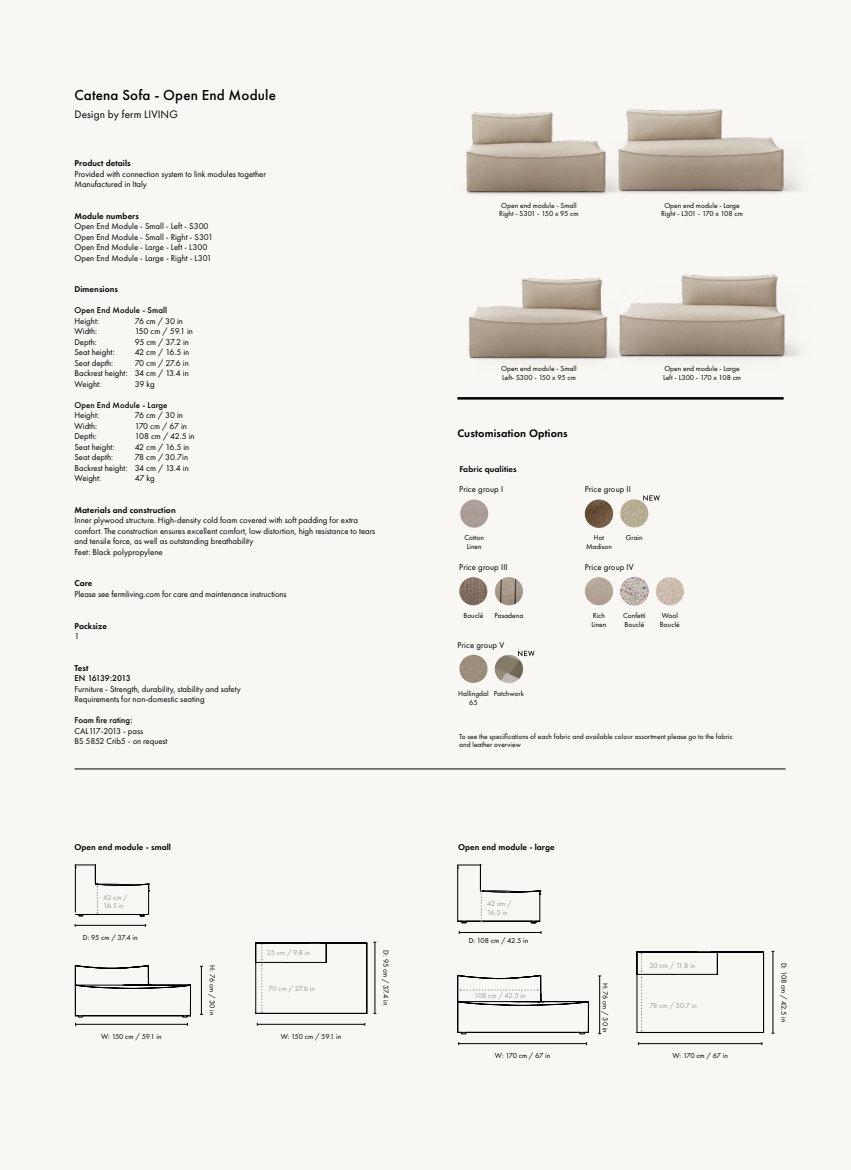
<style>
.page{position:relative;width:851px;height:1170px;background:#fff}
.page>*{position:absolute;margin:0;border:0;box-sizing:border-box;transform-origin:0 0}
.t1{font:500 15px "Futura PT";letter-spacing:.01em;color:#000}
.t2{font:600 11.25px "Futura PT";letter-spacing:.01em;color:#000}
.t3{font:11.25px "Futura PT";letter-spacing:.01em;color:#000}
.t4{font:8.75px/10.5px "Futura PT";color:#000}
.t5{font:600 8.75px "Futura PT";letter-spacing:.01em;color:#000}
.t6{font:500 8.75px "Futura PT";letter-spacing:.01em;color:#000}
.t7{font:500 8.75px "Futura PT";letter-spacing:-.085em;color:#000}
.t8{font:7.5px/8.8px "Futura PT";color:#000}
.t9{font:7.5px/8.8px "Futura PT";color:#9d9d9c}
</style>
<div class="page">
<div style="left:0;top:0;width:850px;height:1169px;background:#f9f7f4"></div>
<img style="left:466px;top:111px;width:122px;height:84px">
<img style="left:468px;top:278px;width:126px;height:82px">
<img style="left:588px;top:108px;width:213px;height:87px">
<img style="left:594px;top:274px;width:207px;height:86px">
<hr style="left:374px;top:942px;width:1px;height:71px;background:#000">
<hr style="left:75px;top:924px;width:70px;height:1px;background:#000">
<hr style="left:201px;top:966px;width:1px;height:48px;background:#000">
<hr style="left:257px;top:1023px;width:108px;height:1px;background:#000">
<svg style="left:75px;top:965px;width:116px;height:60px"></svg>
<svg style="left:255px;top:942px;width:112px;height:71px"></svg>
<svg style="left:75px;top:864px;width:74px;height:52px"></svg>
<hr style="left:458px;top:1043px;width:128px;height:1px;background:#000">
<hr style="left:459px;top:932px;width:82px;height:1px;background:#000">
<hr style="left:638px;top:1043px;width:123px;height:1px;background:#000">
<hr style="left:772px;top:951px;width:1px;height:82px;background:#000">
<hr style="left:599px;top:975px;width:1px;height:58px;background:#000">
<svg style="left:457px;top:975px;width:132px;height:59px"></svg>
<svg style="left:636px;top:951px;width:128px;height:82px"></svg>
<svg style="left:457px;top:864px;width:83px;height:59px"></svg>
<hr style="left:457px;top:397px;width:326px;height:2px;background:#000">
<img style="left:495px;top:577px;width:28px;height:28px;border-radius:14px">
<img style="left:655px;top:577px;width:28px;height:28px;border-radius:14px">
<img style="left:585px;top:577px;width:28px;height:28px;border-radius:14px">
<img style="left:620px;top:577px;width:28px;height:28px;border-radius:14px">
<img style="left:459px;top:577px;width:28px;height:28px;border-radius:14px">
<img style="left:460px;top:499px;width:28px;height:28px;border-radius:14px">
<img style="left:584px;top:499px;width:29px;height:29px;border-radius:14px">
<img style="left:620px;top:499px;width:28px;height:28px;border-radius:14px">
<svg style="left:643px;top:495px;width:16px;height:5px"></svg>
<img style="left:459px;top:654px;width:28px;height:29px;border-radius:14px">
<img style="left:494px;top:654px;width:29px;height:29px;border-radius:14px">
<svg style="left:518px;top:650px;width:16px;height:6px"></svg>
<hr style="left:74px;top:768px;width:711px;height:1px;background:#000">
<h1 class="t1" style="left:74px;top:86px;width:203px">Catena Sofa - Open End Module</h1>
<p class="t3" style="left:74px;top:107px;width:105px">Design by ferm LIVING</p>
<p class="t5" style="left:74px;top:158px;width:58px">Product details</p>
<p class="t4" style="left:74px;top:168px;width:193px">Provided with connection system to link modules together<br>Manufactured in Italy</p>
<p class="t5" style="left:74px;top:210px;width:66px">Module numbers</p>
<p class="t4" style="left:74px;top:221px;width:140px">Open End Module - Small - Left - S300<br>Open End Module - Small - Right - S301<br>Open End Module - Large - Left - L300<br>Open End Module - Large - Right - L301</p>
<p class="t5" style="left:74px;top:284px;width:45px">Dimensions</p>
<p class="t6" style="left:74px;top:305px;width:94px">Open End Module - Small</p>
<p class="t4" style="left:74px;top:315px;width:26px">Height:</p>
<p class="t4" style="left:135px;top:315px;width:50px">76 cm / 30 in</p>
<p class="t4" style="left:74px;top:326px;width:24px">Width:</p>
<p class="t4" style="left:135px;top:326px;width:60px">150 cm / 59.1 in</p>
<p class="t4" style="left:74px;top:336px;width:24px">Depth:</p>
<p class="t4" style="left:135px;top:336px;width:56px">95 cm / 37.2 in</p>
<p class="t4" style="left:74px;top:347px;width:42px">Seat height:</p>
<p class="t4" style="left:135px;top:347px;width:56px">42 cm / 16.5 in</p>
<p class="t4" style="left:74px;top:357px;width:40px">Seat depth:</p>
<p class="t4" style="left:74px;top:357px;width:116px;text-align:justify;text-indent:60px">70 cm / 27.6 in Backrest height: 34 cm / 13.4 in Weight:</p>
<p class="t4" style="left:135px;top:378px;width:22px">39 kg</p>
<p class="t6" style="left:74px;top:399px;width:95px">Open End Module - Large</p>
<p class="t4" style="left:74px;top:410px;width:26px">Height:</p>
<p class="t4" style="left:135px;top:410px;width:50px">76 cm / 30 in</p>
<p class="t4" style="left:74px;top:420px;width:24px">Width:</p>
<p class="t4" style="left:135px;top:420px;width:54px">170 cm / 67 in</p>
<p class="t4" style="left:74px;top:431px;width:24px">Depth:</p>
<p class="t4" style="left:135px;top:431px;width:61px">108 cm / 42.5 in</p>
<p class="t4" style="left:74px;top:441px;width:42px">Seat height:</p>
<p class="t4" style="left:135px;top:441px;width:56px">42 cm / 16.5 in</p>
<p class="t4" style="left:74px;top:452px;width:40px">Seat depth:</p>
<p class="t4" style="left:74px;top:452px;width:116px;text-align:justify;text-indent:60px">78 cm / 30.7in Backrest height: 34 cm / 13.4 in Weight:</p>
<p class="t4" style="left:135px;top:473px;width:21px">47 kg</p>
<p class="t5" style="left:74px;top:504px;width:103px">Materials and construction</p>
<p class="t4" style="left:74px;top:515px;width:302px">Inner plywood structure. High-density cold foam covered with soft padding for extra comfort. The construction ensures excellent comfort, low distortion, high resistance to tears and tensile force, as well as outstanding breathability<br>Feet: Black polypropylene</p>
<p class="t5" style="left:74px;top:578px;width:20px">Care</p>
<p class="t4" style="left:74px;top:588px;width:214px">Please see fermliving.com for care and maintenance instructions</p>
<p class="t5" style="left:74px;top:620px;width:34px">Packsize</p>
<p class="t4" style="left:74px;top:630px;width:6px">1</p>
<p class="t5" style="left:74px;top:662px;width:16px">Test</p>
<p class="t7" style="left:74px;top:672px;width:58px">EN 16139:2013</p>
<p class="t4" style="left:74px;top:683px;width:168px">Furniture - Strength, durability, stability and safety<br>Requirements for non-domestic seating</p>
<p class="t6" style="left:74px;top:714px;width:59px">Foam fire rating:</p>
<p class="t4" style="left:74px;top:725px;width:94px">CAL117-2013 - pass<br>BS 5852 Crib5 - on request</p>
<p class="t5" style="left:74px;top:842px;width:98px">Open end module - small</p>
<p class="t9" style="left:103px;top:892px;width:26px">42 cm /<br>16.5 in</p>
<p class="t8" style="left:83px;top:932px;width:56px">D: 95 cm / 37.4 in</p>
<p class="t8" style="left:101px;top:1031px;width:62px">W: 150 cm / 59.1 in</p>
<p class="t8" style="left:217px;top:965px;width:51px;rotate:90deg">H: 76 cm / 30 in</p>
<p class="t9" style="left:267px;top:948px;width:45px">25 cm / 9.8 in</p>
<p class="t9" style="left:268px;top:984px;width:48px">70 cm / 27.6 in</p>
<p class="t8" style="left:281px;top:1031px;width:62px">W: 150 cm / 59.1 in</p>
<p class="t8" style="left:390px;top:950px;width:56px;rotate:90deg">D: 95 cm / 37.4 in</p>
<p class="t8" style="left:499px;top:201px;width:81px">Open end module - Small<br>Right - S301 - 150 x 95 cm</p>
<p class="t8" style="left:661px;top:201px;width:83px;text-align:center">Open end module - Large<br>Right - L301 - 170 x 108 cm</p>
<p class="t8" style="left:501px;top:364px;width:77px">Open end module - Small<br>Left- S300 - 150 x 95 cm</p>
<p class="t8" style="left:663px;top:364px;width:80px">Open end module - Large<br>Left - L300 - 170 x 108 cm</p>
<p class="t2" style="left:457px;top:425px;width:112px">Customisation Options</p>
<p class="t5" style="left:459px;top:463px;width:59px">Fabric qualities</p>
<p class="t4" style="left:459px;top:484px;width:45px">Price group I</p>
<p class="t8" style="left:464px;top:533px;width:21px;text-align:center">Cotton<br>Linen</p>
<p class="t4" style="left:584px;top:484px;width:48px">Price group II</p>
<p class="t8" style="left:586px;top:533px;width:27px;text-align:center">Hot<br>Madison</p>
<p class="t8" style="left:625px;top:533px;width:18px">Grain</p>
<p class="t4" style="left:459px;top:562px;width:50px">Price group III</p>
<p class="t4" style="left:584px;top:562px;width:50px">Price group IV</p>
<p class="t8" style="left:463px;top:611px;width:21px">Bouclé</p>
<p class="t8" style="left:591px;top:611px;width:16px">Rich<br>Linen</p>
<p class="t8" style="left:623px;top:611px;width:24px">Confetti<br>Bouclé</p>
<p class="t8" style="left:494px;top:611px;width:30px">Pasadena</p>
<p class="t8" style="left:660px;top:611px;width:21px">Wool<br>Bouclé</p>
<p class="t4" style="left:457px;top:639px;width:48px">Price group V</p>
<p class="t8" style="left:458px;top:688px;width:32px;text-align:center">Hallingdal<br>65</p>
<p class="t8" style="left:494px;top:688px;width:32px">Patchwork</p>
<p class="t8" style="left:459px;top:731px;width:275px">To see the specifications of each fabric and available colour assortment please go to the fabric and leather overview</p>
<p class="t5" style="left:458px;top:842px;width:98px">Open end module - large</p>
<p class="t9" style="left:487px;top:898px;width:26px">42 cm /<br>16.5 in</p>
<p class="t8" style="left:468px;top:936px;width:61px">D: 108 cm / 42.5 in</p>
<p class="t9" style="left:474px;top:991px;width:53px">108 cm / 42.5 in</p>
<p class="t8" style="left:495px;top:1050px;width:57px">W: 170 cm / 67 in</p>
<p class="t8" style="left:609px;top:982px;width:51px;rotate:90deg">H: 76 cm / 30 in</p>
<p class="t9" style="left:649px;top:960px;width:47px">30 cm / 11.8 in</p>
<p class="t9" style="left:649px;top:1001px;width:49px">78 cm / 30.7 in</p>
<p class="t8" style="left:672px;top:1050px;width:57px">W: 170 cm / 67 in</p>
<p class="t8" style="left:788px;top:962px;width:61px;rotate:90deg">D: 108 cm / 42.5 in</p>
</div>
